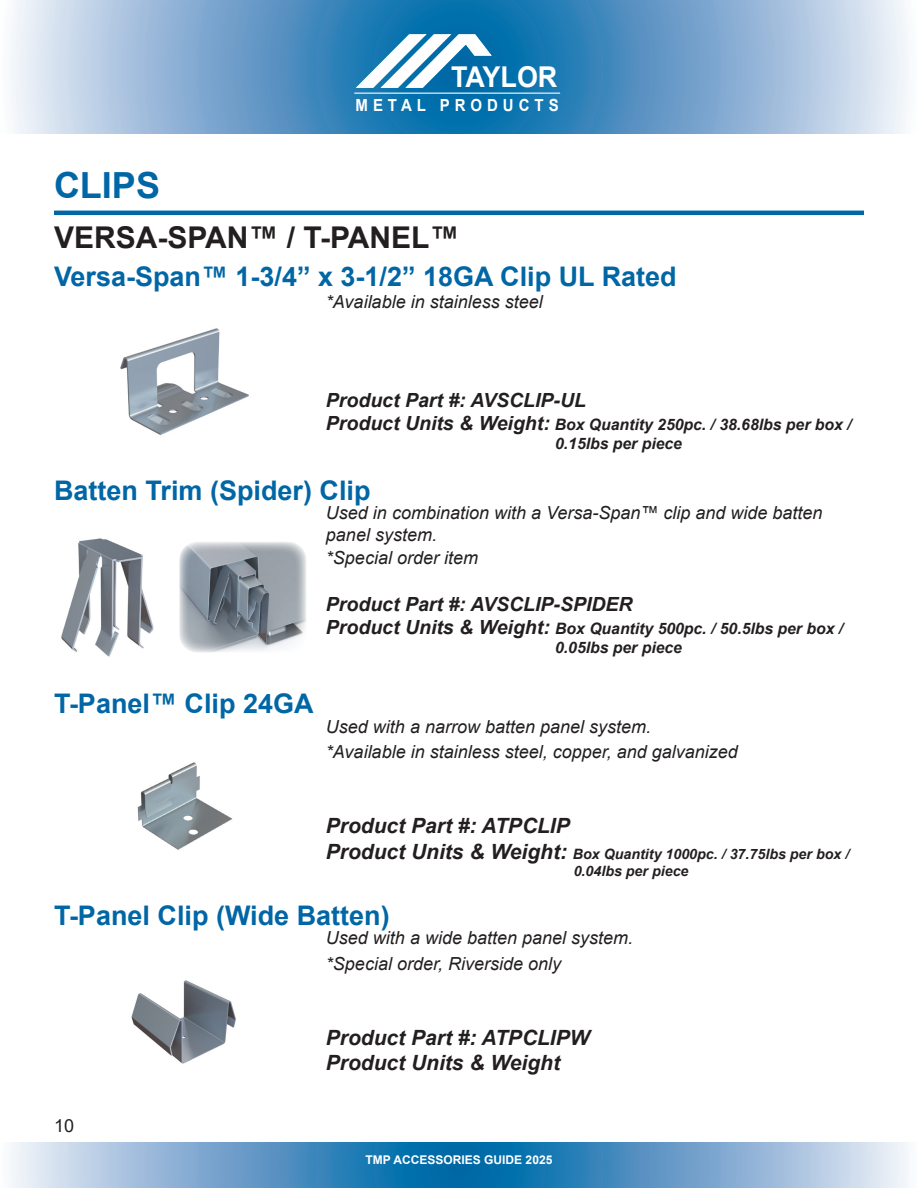
<style>
.page{position:relative;width:918px;height:1188px;background:#fff}
.page>*{position:absolute;margin:0;border:0;box-sizing:border-box;transform-origin:0 0}
.t1{font:700 36px "Arial";color:#0066a5}
.t2{font:700 30px "Arial";color:#231f20}
.t3{font:700 28.65px "Arial";color:#fff;scale:.94 1}
.t4{font:700 27px "Arial";color:#0066a5}
.t5{font:italic 700 21px "Arial";color:#231f20}
.t6{font:italic 700 19.5px "Arial";color:#231f20}
.t7{font:italic 18px/21.6px "Arial";color:#231f20}
.t8{font:18px "Arial";color:#231f20}
.t9{font:700 16.65px "Arial";letter-spacing:.33em;color:#fff;scale:.9 1}
.t10{font:italic 700 15.75px/18.9px "Arial";color:#231f20}
.t11{font:italic 700 14.25px/17.1px "Arial";color:#231f20}
.t12{font:700 12px "Arial";color:#fff}
.s1{font-size:19.5px}
.s2{font-size:21px}
</style>
<div class="page">
<svg style="left:11px;top:0;width:897px;height:134px;background:#75a7ce"></svg>
<svg style="left:11px;top:1143px;width:897px;height:45px;background:#6ca2cb"></svg>
<svg style="left:356px;top:35px;width:135px;height:53px"></svg>
<hr style="left:354px;top:93px;width:206px;height:1px;background:#fff">
<img style="left:120px;top:328px;width:129px;height:107px">
<hr style="left:54px;top:211px;width:810px;height:4px;background:#0066a5">
<img style="left:61px;top:538px;width:93px;height:119px">
<img style="left:137px;top:762px;width:96px;height:88px">
<img style="left:131px;top:980px;width:105px;height:84px">
<img style="left:179px;top:542px;width:127px;height:111px">
<p class="t1" style="left:54px;top:160px;width:108px">CLIPS</p>
<h3 class="t3" style="left:451px;top:58px;width:115px">TAYLOR</h3>
<p class="t9" style="left:356px;top:94px;width:227px">METAL PRODUCTS</p>
<p class="t2" style="left:54px;top:216px;width:407px">VERSA-SPAN™ / T-PANEL™</p>
<p class="t4" style="left:54px;top:258px;width:624px">Versa-Span™ 1-3/4” x 3-1/2” 18GA Clip UL Rated</p>
<p class="t7" style="left:326px;top:291px;width:218px">*Available in stainless steel</p>
<p class="t6" style="left:326px;top:387px;width:262px">Product Part #: AVSCLIP-UL</p>
<p class="t10" style="left:326px;top:416px;width:527px"><span class="s1">Product Units &amp; Weight:</span> Box Quantity 250pc. / 38.68lbs per box /</p>
<p class="t10" style="left:555px;top:435px;width:128px">0.15lbs per piece</p>
<p class="t4" style="left:54px;top:471px;width:318px">Batten Trim (Spider) Clip</p>
<p class="t7" style="left:326px;top:502px;width:498px">Used in combination with a Versa-Span™ clip and wide batten panel system.</p>
<p class="t7" style="left:326px;top:547px;width:154px">*Special order item</p>
<p class="t6" style="left:326px;top:591px;width:308px">Product Part #: AVSCLIP-SPIDER</p>
<p class="t10" style="left:555px;top:620px;width:290px;text-indent:-229px"><span class="s1">Product Units &amp; Weight:</span> Box Quantity 500pc. / 50.5lbs per box /<br>0.05lbs per piece</p>
<p class="t4" style="left:54px;top:684px;width:261px">T-Panel™ Clip 24GA</p>
<p class="t7" style="left:326px;top:716px;width:327px">Used with a narrow batten panel system.</p>
<p class="t7" style="left:326px;top:741px;width:413px">*Available in stainless steel, copper, and galvanized</p>
<p class="t5" style="left:326px;top:812px;width:245px">Product Part #: ATPCLIP</p>
<p class="t11" style="left:574px;top:845px;width:277px;text-indent:-248px"><span class="s2">Product Units &amp; Weight:</span> Box Quantity 1000pc. / 37.75lbs per box /<br>0.04lbs per piece</p>
<p class="t4" style="left:54px;top:896px;width:337px">T-Panel Clip (Wide Batten)</p>
<p class="t7" style="left:326px;top:928px;width:309px">Used with a wide batten panel system.</p>
<p class="t7" style="left:326px;top:953px;width:237px">*Special order, Riverside only</p>
<p class="t8" style="left:54px;top:1113px;width:22px">10</p>
<p class="t5" style="left:326px;top:1024px;width:265px">Product Part #: ATPCLIPW</p>
<p class="t5" style="left:326px;top:1049px;width:236px">Product Units &amp; Weight</p>
<p class="t12" style="left:366px;top:1151px;width:188px">TMP ACCESSORIES GUIDE 2025</p>
</div>
